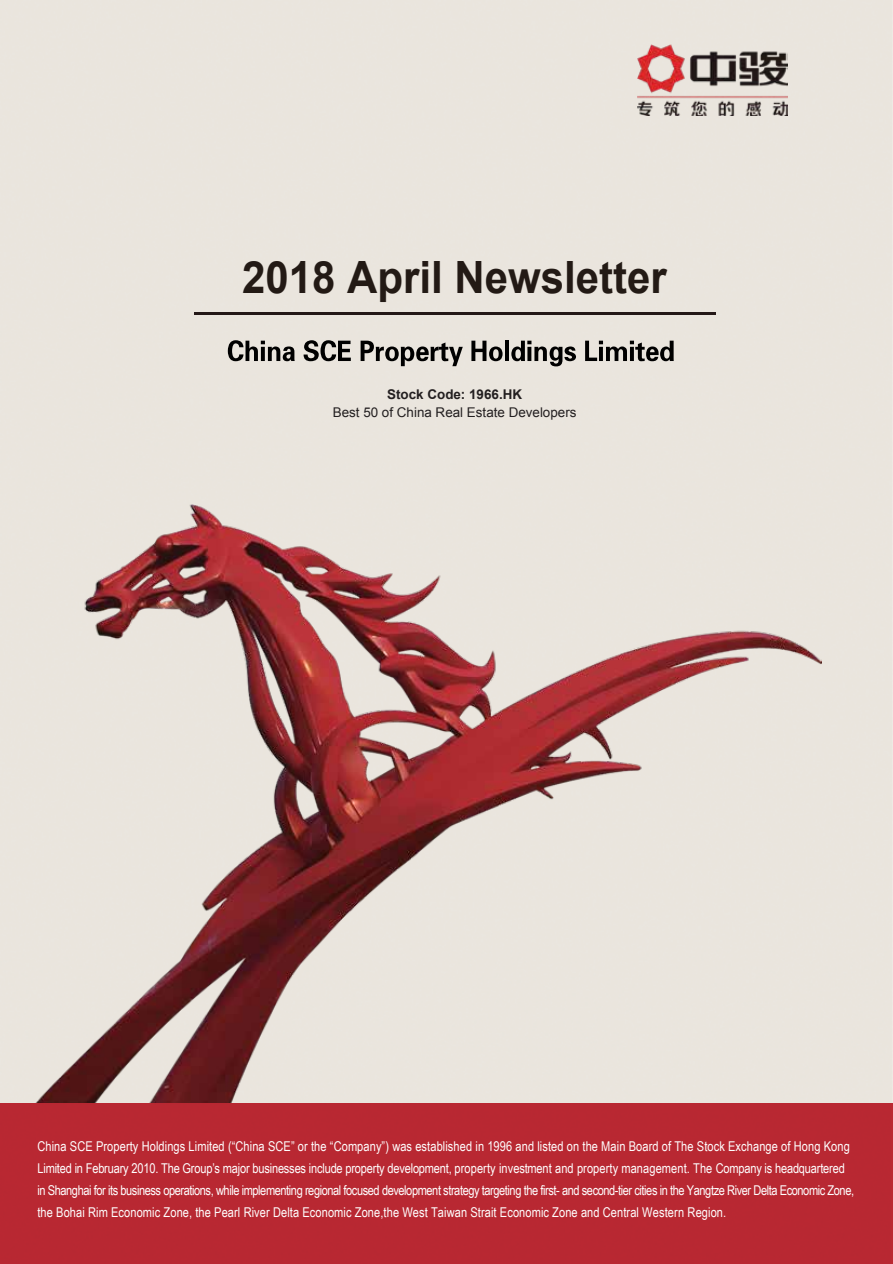
<style>
.page{position:relative;width:893px;height:1264px;background:#fff}
.page>*{position:absolute;margin:0;border:0;box-sizing:border-box;transform-origin:0 0}
.t1{font:700 44.55px "Arial";color:#231a15;scale:.94 1}
.t2{font:13.5px/22.2px "Arial Narrow";letter-spacing:-.005em;color:#fff}
.t3{font:13.35px "Arial";color:#231f20}
.t4{font:700 13.35px "Arial";color:#231f20}
</style>
<div class="page">
<div style="left:0;top:1px;width:893px;height:1102px;background:#eae5dd"></div>
<img style="left:35px;top:504px;width:787px;height:599px">
<div style="left:0;top:1103px;width:893px;height:160px;background:#b82832"></div>
<img style="left:638px;top:45px;width:150px;height:70px">
<img style="left:194px;top:313px;width:521px;height:2px">
<svg style="left:228px;top:340px;width:67px;height:21px"></svg>
<svg style="left:304px;top:340px;width:47px;height:21px"></svg>
<svg style="left:361px;top:341px;width:102px;height:25px;background:#999691"></svg>
<svg style="left:471px;top:341px;width:32px;height:20px"></svg>
<hr style="left:505px;top:341px;width:4px;height:20px;background:#000">
<svg style="left:511px;top:341px;width:65px;height:25px;background:#908d88"></svg>
<svg style="left:585px;top:341px;width:89px;height:20px;background:#817e7a"></svg>
<h1 class="t1" style="left:242px;top:248px;width:453px">2018 April Newsletter</h1>
<p class="t4" style="left:387px;top:385px;width:136px">Stock Code: 1966.HK</p>
<p class="t3" style="left:333px;top:404px;width:245px">Best 50 of China Real Estate Developers</p>
<p class="t2" style="left:37px;top:1134px;width:818px">China SCE Property Holdings Limited (“China SCE” or the “Company”) was established in 1996 and listed on the Main Board of The Stock Exchange of Hong Kong Limited in February 2010. The Group’s major businesses include property development, property investment and property management. The Company is headquartered in Shanghai for its business operations, while implementing regional focused development strategy targeting the first- and second-tier cities in the Yangtze River Delta Economic Zone, the Bohai Rim Economic Zone, the Pearl River Delta Economic Zone,the West Taiwan Strait Economic Zone and Central Western Region.</p>
</div>
